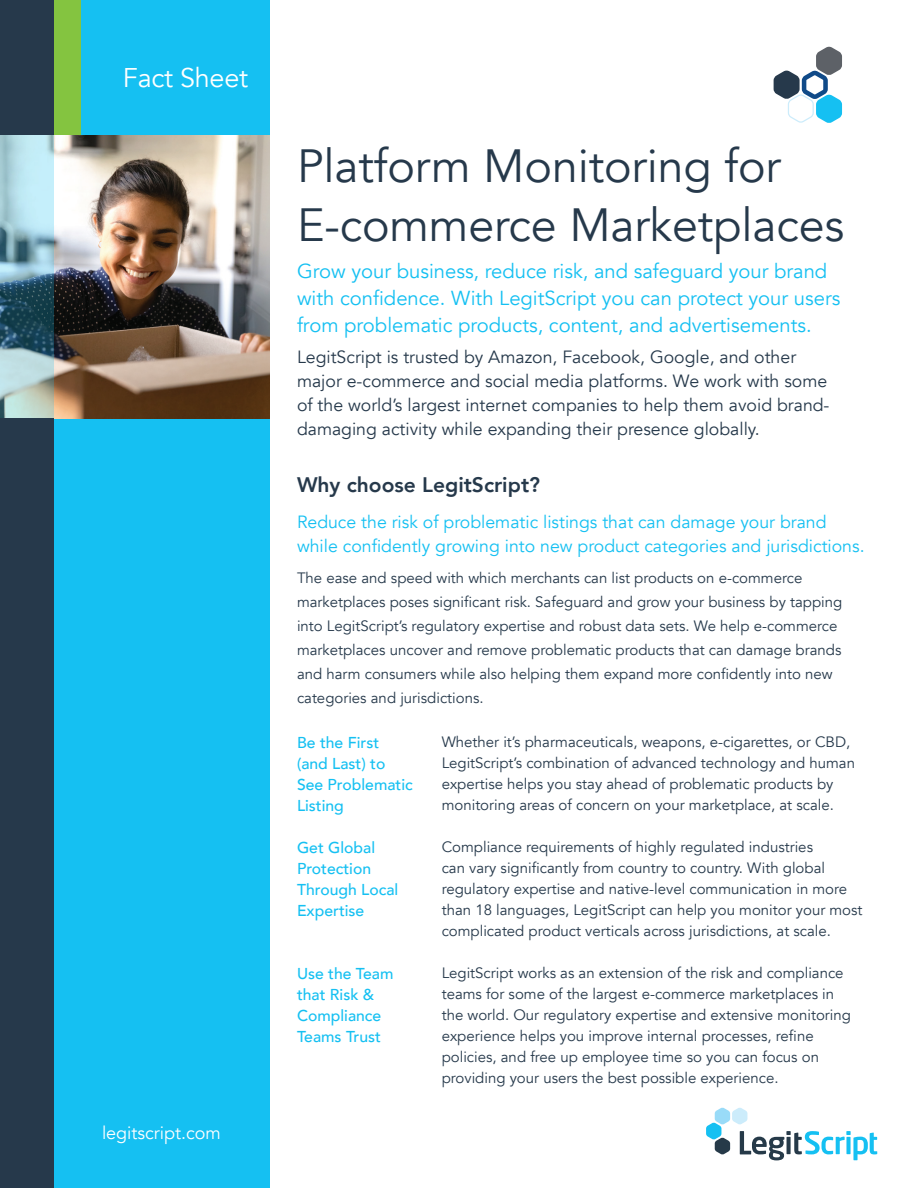
<style>
.page{position:relative;width:918px;height:1188px;background:#fff}
.page>*{position:absolute;margin:0;border:0;box-sizing:border-box;transform-origin:0 0}
.t1{font:46.5px/60px "Avenir";letter-spacing:-.005em;color:#26394b}
.t2{font:27px "Avenir";letter-spacing:-.01em;color:#fff}
.t3{font:800 21px "Avenir";color:#26394b}
.t4{font:20.25px/27px "Avenir";color:#15c0f2}
.t5{font:18px "Avenir";color:#fff}
.t6{font:17.7px/24px "Avenir";color:#26394b}
.t7{font:17.7px/24px "Avenir";color:#15c0f2}
.t8{font:500 15.75px/21px "Avenir";color:#15c0f2}
.t9{font:15px/21px "Avenir";color:#26394b}
</style>
<div class="page">
<div style="left:54px;top:418px;width:216px;height:770px;background:#15c0f2"></div>
<img style="left:54px;top:135px;width:216px;height:283px">
<div style="left:54px;top:0;width:216px;height:135px;background:#15c0f2"></div>
<div style="left:0;top:0;width:54px;height:135px;background:#26394b"></div>
<div style="left:54px;top:0;width:27px;height:135px;background:#84c440"></div>
<svg style="left:0;top:135px;width:54px;height:283px"></svg>
<div style="left:0;top:418px;width:54px;height:770px;background:#26394b"></div>
<svg style="left:706px;top:1108px;width:171px;height:52px"></svg>
<svg style="left:774px;top:46px;width:68px;height:77px"></svg>
<h2 class="t2" style="left:123px;top:61px;width:127px">Fact Sheet</h2>
<p class="t5" style="left:102px;top:1122px;width:120px">legitscript.com</p>
<h1 class="t1" style="left:297px;top:136px;width:549px">Platform Monitoring for<br>E-commerce Marketplaces</h1>
<h3 class="t4" style="left:297px;top:258px;width:545px">Grow your business, reduce risk, and safeguard your brand with confidence. With LegitScript you can protect your users from problematic products, content, and advertisements.</h3>
<p class="t6" style="left:297px;top:345px;width:534px">LegitScript is trusted by Amazon, Facebook, Google, and other major e-commerce and social media platforms. We work with some of the world’s largest internet companies to help them avoid brand&shy;damaging activity while expanding their presence globally.</p>
<h3 class="t3" style="left:297px;top:468px;width:245px">Why choose LegitScript?</h3>
<p class="t7" style="left:297px;top:510px;width:569px">Reduce the risk of problematic listings that can damage your brand while confidently growing into new product categories and jurisdictions.</p>
<p class="t9" style="left:297px;top:566px;width:547px;line-height:24px">The ease and speed with which merchants can list products on e-commerce marketplaces poses significant risk. Safeguard and grow your business by tapping into LegitScript’s regulatory expertise and robust data sets. We help e-commerce marketplaces uncover and remove problematic products that can damage brands and harm consumers while also helping them expand more confidently into new categories and jurisdictions.</p>
<p class="t8" style="left:297px;top:731px;width:117px">Be the First (and Last) to<br>See Problematic<br>Listing</p>
<p class="t8" style="left:297px;top:836px;width:103px">Get Global<br>Protection<br>Through Local<br>Expertise</p>
<p class="t8" style="left:297px;top:962px;width:98px">Use the Team that Risk &amp;<br>Compliance<br>Teams Trust</p>
<p class="t9" style="left:442px;top:732px;width:415px">Whether it’s pharmaceuticals, weapons, e-cigarettes, or CBD, LegitScript’s combination of advanced technology and human expertise helps you stay ahead of problematic products by monitoring areas of concern on your marketplace, at scale.</p>
<p class="t9" style="left:442px;top:837px;width:422px">Compliance requirements of highly regulated industries<br>can vary significantly from country to country. With global regulatory expertise and native-level communication in more than 18 languages, LegitScript can help you monitor your most complicated product verticals across jurisdictions, at scale.</p>
<p class="t9" style="left:442px;top:963px;width:411px">LegitScript works as an extension of the risk and compliance teams for some of the largest e-commerce marketplaces in the world. Our regulatory expertise and extensive monitoring experience helps you improve internal processes, refine policies, and free up employee time so you can focus on providing your users the best possible experience.</p>
</div>
